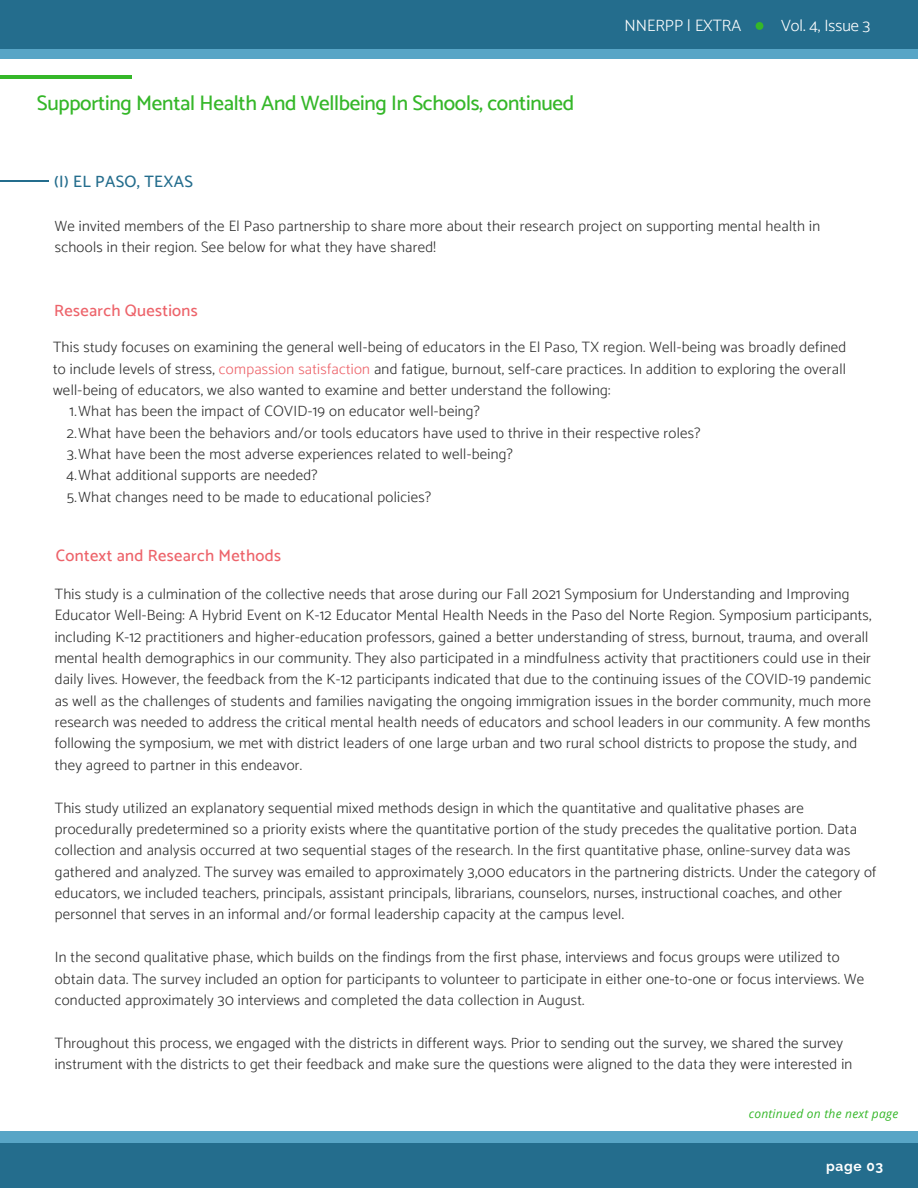
<style>
.page{position:relative;width:918px;height:1188px;background:#fff}
.page>*{position:absolute;margin:0;border:0;box-sizing:border-box;transform-origin:0 0}
.t1{font:500 21px "Catamaran";letter-spacing:-.015em;color:#35b729}
.t2{font:500 16.5px "Catamaran";letter-spacing:.02em;color:#ed636a}
.t3{font:300 16.5px "Catamaran";color:#fff}
.t4{font:500 16.5px "Catamaran";letter-spacing:.02em;color:#246d8d}
.t5{font:300 15px/21.3px "Catamaran";letter-spacing:.02em;color:#2f2f2f}
.t6{font:700 13.8px "Raleway";letter-spacing:.05em;color:#fff}
.t7{font:italic 12px "Open Sans";letter-spacing:.02em;color:#35b729}
.s1{color:#ed636a}
</style>
<div class="page">
<div style="left:11px;top:1132px;width:907px;height:56px;background:#58a5c6"></div>
<div style="left:0;top:1132px;width:28px;height:56px;background:#58a5c6"></div>
<div style="left:0;top:0;width:918px;height:58px;background:#58a5c6"></div>
<div style="left:0;top:0;width:918px;height:49px;background:#246d8d"></div>
<div style="left:7px;top:1144px;width:911px;height:44px;background:#246d8d"></div>
<div style="left:0;top:1144px;width:25px;height:44px;background:#246d8d"></div>
<hr style="left:0;top:75px;width:132px;height:3px;background:#35b729">
<div style="left:756px;top:22px;width:7px;height:8px;background:#35b729;border-radius:50%"></div>
<hr style="left:0;top:181px;width:48px;height:1px;background:#246d8d">
<h1 class="t1" style="left:37px;top:90px;width:539px">Supporting Mental Health And Wellbeing In Schools, continued</h1>
<p class="t4" style="left:54px;top:172px;width:140px">(I) EL PASO, TEXAS</p>
<p class="t3" style="left:625px;top:15px;width:118px">NNERPP | EXTRA</p>
<p class="t3" style="left:781px;top:15px;width:91px">Vol. 4, Issue 3</p>
<p class="t5" style="left:55px;top:215px;width:767px">We invited members of the El Paso partnership to share more about their research project on supporting mental health in schools in their region. See below for what they have shared!</p>
<p class="t2" style="left:54px;top:300px;width:145px">Research Questions</p>
<p class="t5" style="left:53px;top:336px;width:795px;text-align:justify">This study focuses on examining the general well-being of educators in the El Paso, TX region. Well-being was broadly defined to include levels of stress, <span class="s1">compassion satisfaction</span> and fatigue, burnout, self-care practices. In addition to exploring the overall well-being of educators, we also wanted to examine and better understand the following:</p>
<p class="t5" style="left:66px;top:400px;width:636px">1.What has been the impact of COVID-19 on educator well-being?<br>2.What have been the behaviors and/or tools educators have used to thrive in their respective roles?<br>3.What have been the most adverse experiences related to well-being?<br>4.What additional supports are needed?<br>5.What changes need to be made to educational policies?</p>
<p class="t2" style="left:56px;top:546px;width:227px">Context and Research Methods</p>
<p class="t5" style="left:55px;top:583px;width:818px">This study is a culmination of the collective needs that arose during our Fall 2021 Symposium for Understanding and Improving Educator Well-Being: A Hybrid Event on K-12 Educator Mental Health Needs in the Paso del Norte Region. Symposium participants, including K-12 practitioners and higher-education professors, gained a better understanding of stress, burnout, trauma, and overall mental health demographics in our community. They also participated in a mindfulness activity that practitioners could use in their daily lives. However, the feedback from the K-12 participants indicated that due to the continuing issues of the COVID-19 pandemic as well as the challenges of students and families navigating the ongoing immigration issues in the border community, much more research was needed to address the critical mental health needs of educators and school leaders in our community. A few months following the symposium, we met with district leaders of one large urban and two rural school districts to propose the study, and they agreed to partner in this endeavor.</p>
<p class="t5" style="left:55px;top:797px;width:823px">This study utilized an explanatory sequential mixed methods design in which the quantitative and qualitative phases are procedurally predetermined so a priority exists where the quantitative portion of the study precedes the qualitative portion. Data collection and analysis occurred at two sequential stages of the research. In the first quantitative phase, online-survey data was gathered and analyzed. The survey was emailed to approximately 3,000 educators in the partnering districts. Under the category of educators, we included teachers, principals, assistant principals, librarians, counselors, nurses, instructional coaches, and other personnel that serves in an informal and/or formal leadership capacity at the campus level.</p>
<p class="t5" style="left:55px;top:946px;width:811px">In the second qualitative phase, which builds on the findings from the first phase, interviews and focus groups were utilized to obtain data. The survey included an option for participants to volunteer to participate in either one-to-one or focus interviews. We conducted approximately 30 interviews and completed the data collection in August.</p>
<p class="t5" style="left:55px;top:1032px;width:799px">Throughout this process, we engaged with the districts in different ways. Prior to sending out the survey, we shared the survey instrument with the districts to get their feedback and make sure the questions were aligned to the data they were interested in</p>
<p class="t7" style="left:749px;top:1105px;width:151px">continued on the next page</p>
<p class="t6" style="left:826px;top:1158px;width:59px">page 03</p>
</div>
